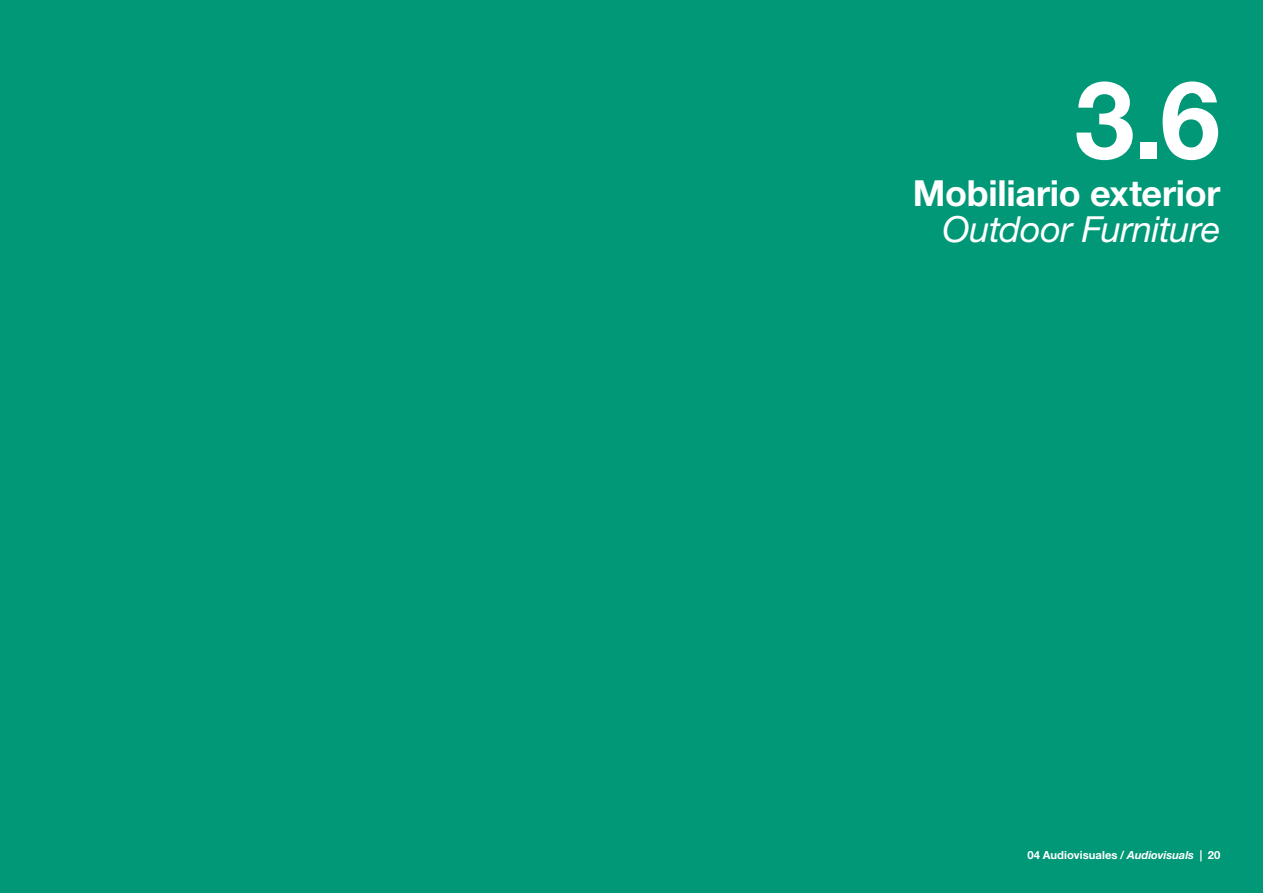
<style>
.page{position:relative;width:1263px;height:893px;background:#009877}
.page>*{position:absolute;margin:0;border:0;box-sizing:border-box;transform-origin:0 0}
.t1{font:700 108px "Helvetica Neue LT Std";color:#fff}
.t2{font:700 36px "Helvetica Neue LT Std";letter-spacing:-.01em;color:#fff}
.t3{font:italic 36px "Helvetica Neue LT Std";letter-spacing:-.015em;color:#fff}
.t4{font:700 11.25px "Helvetica Neue LT Std";letter-spacing:.005em;color:#fff}
.s1{font-style:italic}
</style>
<div class="page">
<h1 class="t1" style="left:1074px;top:53px;width:147px">3.6</h1>
<h2 class="t2" style="left:913px;top:171px;width:309px">Mobiliario exterior</h2>
<h2 class="t3" style="left:942px;top:208px;width:279px">Outdoor Furniture</h2>
<p class="t4" style="left:1027px;top:847px;width:194px">04 Audiovisuales / <span class="s1">Audiovisuals</span> | 20</p>
</div>
